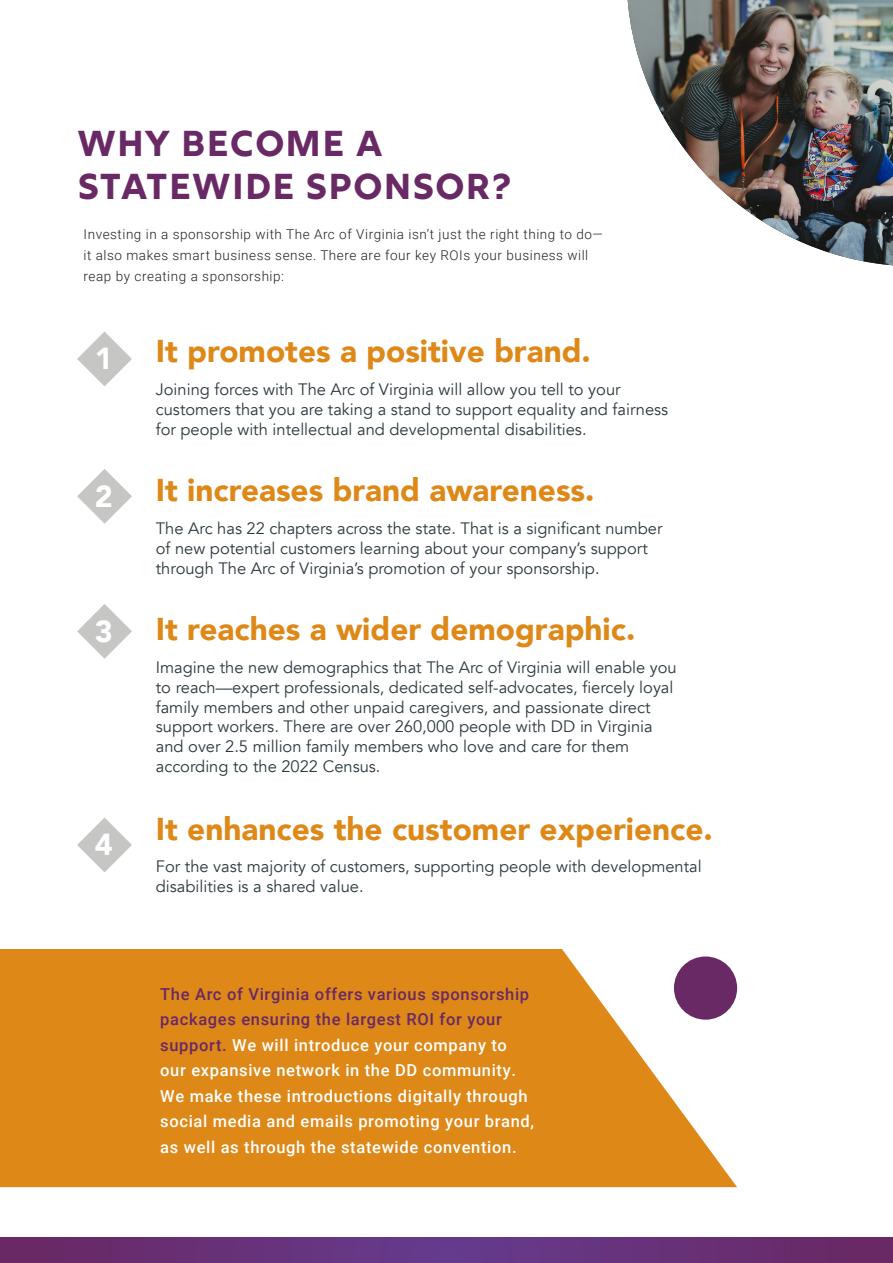
<style>
.page{position:relative;width:893px;height:1263px;background:#fff}
.page>*{position:absolute;margin:0;border:0;box-sizing:border-box;transform-origin:0 0}
.Date{font:36px/43.2px "Rig Bold Face";color:#682965}
.Logo{font:900 31.5px "Avenir";color:#de8818}
.Logo-2{font:900 30.3px "Avenir";color:#fff}
.Logo-3{font:16.5px/19.8px "Avenir";color:#2c3a3f}
.CTA{font:500 16.5px/25.5px "Roboto";letter-spacing:.04em;color:#fff}
.CTA-2{font:300 13.5px/21px "Roboto";letter-spacing:.04em;color:#231f20}
.s1{color:#682965}
</style>
<div class="page">
<img style="left:628px;top:0;width:265px;height:265px">
<svg style="left:0;top:949px;width:737px;height:238px;background:#e1942f"></svg>
<div style="left:674px;top:956px;width:63px;height:64px;background:#682965;border-radius:50%"></div>
<svg style="left:0;top:1237px;width:893px;height:26px;background:#663177"></svg>
<svg style="left:77px;top:331px;width:55px;height:55px"></svg>
<svg style="left:77px;top:469px;width:55px;height:55px"></svg>
<svg style="left:77px;top:604px;width:55px;height:55px"></svg>
<svg style="left:77px;top:817px;width:55px;height:55px"></svg>
<p class="Date" style="left:77px;top:125px;width:437px">WHY BECOME A<br>STATEWIDE SPONSOR?</p>
<p class="CTA-2" style="left:84px;top:223px;width:521px">Investing in a sponsorship with The Arc of Virginia isn’t just the right thing to do— it also makes smart business sense. There are four key ROIs your business will reap by creating a sponsorship:</p>
<p class="Logo-2" style="left:95px;top:333px;width:19px">1</p>
<p class="Logo-2" style="left:95px;top:470px;width:19px">2</p>
<p class="Logo-2" style="left:95px;top:605px;width:19px">3</p>
<p class="Logo-2" style="left:95px;top:819px;width:19px">4</p>
<p class="Logo" style="left:156px;top:324px;width:437px">It promotes a positive brand.</p>
<p class="Logo-3" style="left:156px;top:380px;width:514px">Joining forces with The Arc of Virginia will allow you tell to your customers that you are taking a stand to support equality and fairness for people with intellectual and developmental disabilities.</p>
<p class="Logo" style="left:156px;top:463px;width:440px">It increases brand awareness.</p>
<p class="Logo-3" style="left:156px;top:519px;width:508px">The Arc has 22 chapters across the state. That is a significant number of new potential customers learning about your company’s support through The Arc of Virginia’s promotion of your sponsorship.</p>
<p class="Logo" style="left:156px;top:602px;width:481px">It reaches a wider demographic.</p>
<p class="Logo-3" style="left:156px;top:658px;width:522px">Imagine the new demographics that The Arc of Virginia will enable you to reach—expert professionals, dedicated self-advocates, fiercely loyal family members and other unpaid caregivers, and passionate direct support workers. There are over 260,000 people with DD in Virginia and over 2.5 million family members who love and care for them according to the 2022 Census.</p>
<p class="Logo" style="left:156px;top:802px;width:558px">It enhances the customer experience.</p>
<p class="Logo-3" style="left:156px;top:857px;width:547px">For the vast majority of customers, supporting people with developmental disabilities is a shared value.</p>
<p class="CTA" style="left:160px;top:980px;width:375px"><span class="s1">The Arc of Virginia offers various sponsorship packages ensuring the largest ROI for your support.</span> We will introduce your company to our expansive network in the DD community.<br>We make these introductions digitally through social media and emails promoting your brand, as well as through the statewide convention.</p>
</div>
